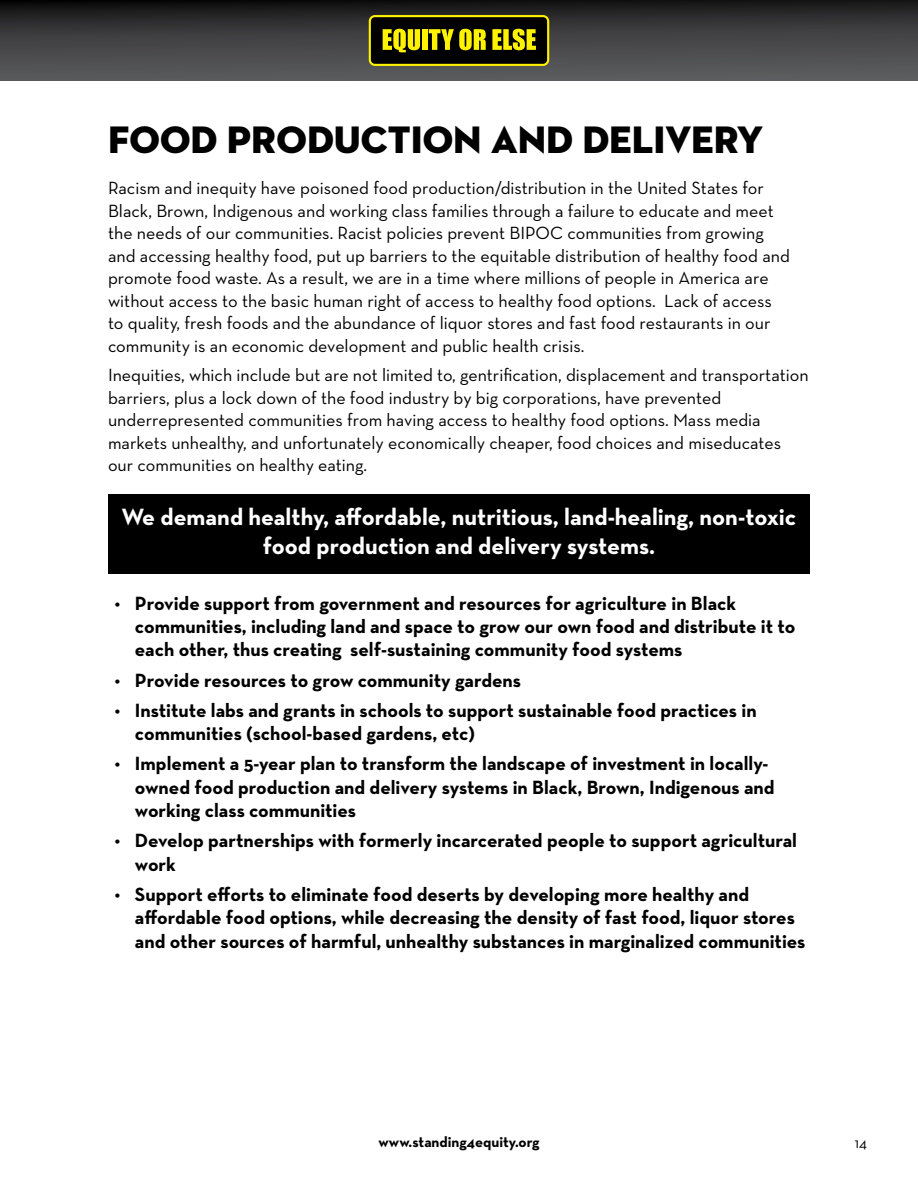
<style>
.page{position:relative;width:918px;height:1188px;background:#fff}
.page>*{position:absolute;margin:0;border:0;box-sizing:border-box;transform-origin:0 0}
.t1{font:39px "Neutraface 2 Display Titling";color:#000}
.t2{font:700 24px/28.8px "Neutra Text";color:#fff;text-align:center}
.t3{font:700 19.5px/23.4px "Neutra Text";color:#000}
.t4{font:18px/22.5px "Neutra Text";color:#000}
.t5{font:700 15px "Neutra Text";color:#000}
.t6{font:15px "Neutra Text";color:#000}
</style>
<div class="page">
<div style="left:0;top:0;width:918px;height:81px;background:linear-gradient(to bottom,#1b1a1b,#636466)"></div>
<svg style="left:369px;top:15px;width:180px;height:51px;background:#544f00"></svg>
<div style="left:108px;top:495px;width:702px;height:79px;background:#000"></div>
<h1 class="t1" style="left:108px;top:116px;width:656px">FOOD PRODUCTION AND DELIVERY</h1>
<p class="t4" style="left:108px;top:177px;width:684px">Racism and inequity have poisoned food production/distribution in the United States for Black, Brown, Indigenous and working class families through a failure to educate and meet the needs of our communities. Racist policies prevent BIPOC communities from growing and accessing healthy food, put up barriers to the equitable distribution of healthy food and promote food waste. As a result, we are in a time where millions of people in America are without access to the basic human right of access to healthy food options. Lack of access to quality, fresh foods and the abundance of liquor stores and fast food restaurants in our community is an economic development and public health crisis.</p>
<p class="t4" style="left:108px;top:363px;width:702px">Inequities, which include but are not limited to, gentrification, displacement and transportation barriers, plus a lock down of the food industry by big corporations, have prevented underrepresented communities from having access to healthy food options. Mass media markets unhealthy, and unfortunately economically cheaper, food choices and miseducates our communities on healthy eating.</p>
<h2 class="t2" style="left:122px;top:502px;width:676px">We demand healthy, affordable, nutritious, land-healing, non-toxic food production and delivery systems.</h2>
<p class="t3" style="left:135px;top:591px;width:662px;text-indent:-20px">• Provide support from government and resources for agriculture in Black communities, including land and space to grow our own food and distribute it to each other, thus creating self-sustaining community food systems</p>
<p class="t3" style="left:115px;top:668px;width:408px">• Provide resources to grow community gardens</p>
<p class="t3" style="left:135px;top:698px;width:623px;text-indent:-20px">• Institute labs and grants in schools to support sustainable food practices in communities (school-based gardens, etc)</p>
<p class="t3" style="left:135px;top:752px;width:641px;text-indent:-20px">• Implement a 5-year plan to transform the landscape of investment in locally&shy;owned food production and delivery systems in Black, Brown, Indigenous and working class communities</p>
<p class="t3" style="left:135px;top:829px;width:664px;text-indent:-20px">• Develop partnerships with formerly incarcerated people to support agricultural work</p>
<p class="t3" style="left:135px;top:882px;width:672px;text-indent:-20px">• Support efforts to eliminate food deserts by developing more healthy and affordable food options, while decreasing the density of fast food, liquor stores and other sources of harmful, unhealthy substances in marginalized communities</p>
<p class="t5" style="left:378px;top:1133px;width:163px">www.standing4equity.org</p>
<p class="t6" style="left:855px;top:1133px;width:14px">14</p>
</div>
